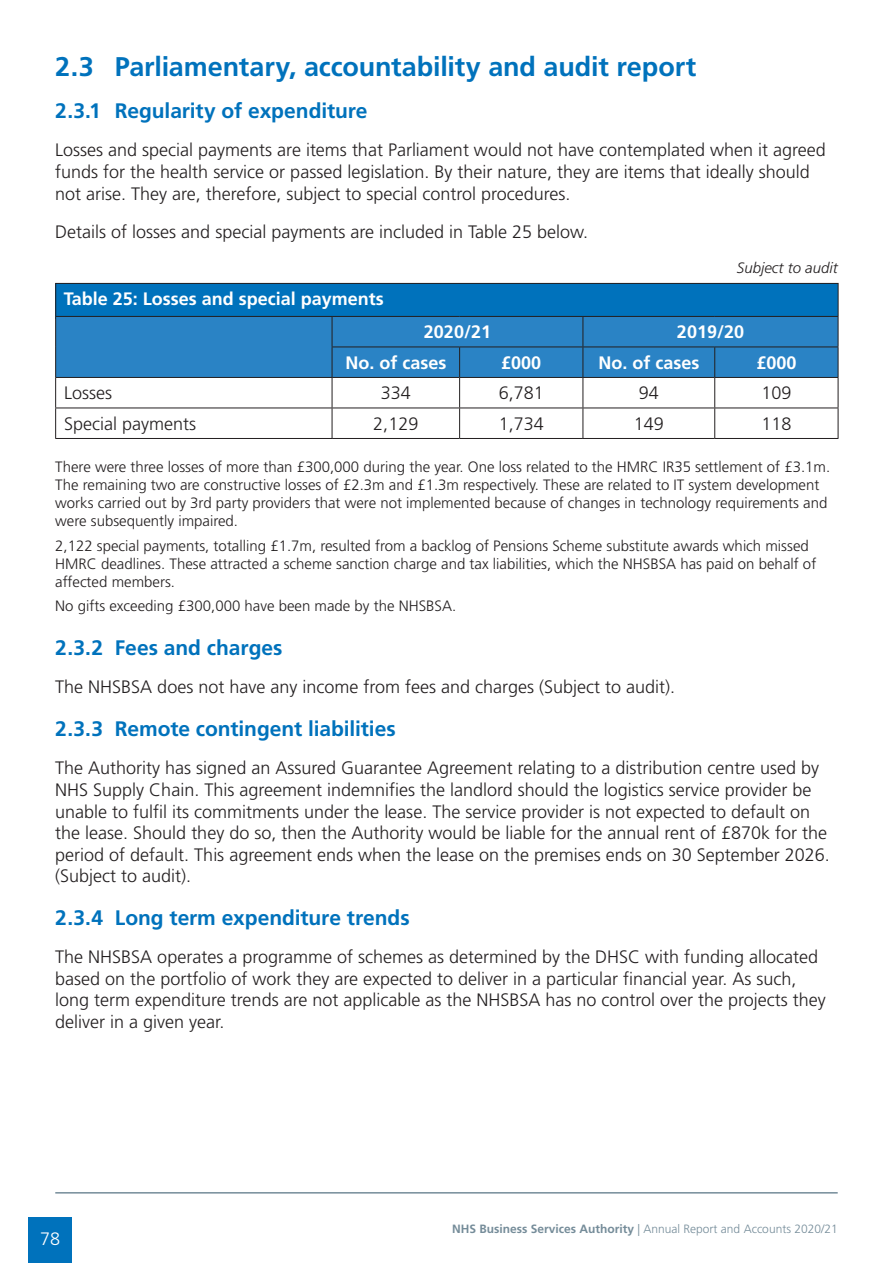
<style>
.page{position:relative;width:893px;height:1263px;background:#fff}
.page>*{position:absolute;margin:0;border:0;box-sizing:border-box;transform-origin:0 0}
.t1{font:700 27px "Frutiger LT Std";letter-spacing:-.005em;color:#0072bc}
.t2{font:700 21px "Frutiger LT Std";letter-spacing:-.005em;color:#0072bc}
.t3{font:300 18px/21.6px "Frutiger LT Std";color:#231f20}
.t4{font:700 18px "Frutiger LT Std";color:#fff}
.t5{font:300 18px "Frutiger LT Std";color:#fff}
.t6{font:300 15px/18px "Frutiger LT Std";color:#231f20}
.t7{font:italic 300 15px "Frutiger LT Std";color:#231f20}
.t8{font:300 12px "Frutiger LT Std";color:#758c99}
.s1{font-weight:700}
</style>
<div class="page">
<div style="left:28px;top:1217px;width:44px;height:46px;background:#0072bc"></div>
<hr style="left:55px;top:1192px;width:783px;height:1px;background:#758c99">
<div style="left:55px;top:283px;width:783px;height:35px;background:#0072bc"></div>
<div style="left:55px;top:283px;width:783px;height:34px;border:1px solid #231f20"></div>
<div style="left:56px;top:317px;width:782px;height:60px;background:#2a83c5"></div>
<hr style="left:583px;top:317px;width:1px;height:30px;background:#231f20">
<hr style="left:332px;top:347px;width:128px;height:1px;background:#231f20">
<hr style="left:460px;top:347px;width:123px;height:1px;background:#231f20">
<hr style="left:459px;top:347px;width:1px;height:30px;background:#231f20">
<hr style="left:583px;top:347px;width:132px;height:1px;background:#231f20">
<hr style="left:583px;top:347px;width:1px;height:30px;background:#231f20">
<hr style="left:715px;top:347px;width:123px;height:1px;background:#231f20">
<hr style="left:714px;top:347px;width:1px;height:30px;background:#231f20">
<hr style="left:459px;top:378px;width:1px;height:30px;background:#231f20">
<hr style="left:583px;top:378px;width:1px;height:30px;background:#231f20">
<hr style="left:714px;top:378px;width:1px;height:30px;background:#231f20">
<hr style="left:55px;top:408px;width:277px;height:1px;background:#231f20">
<hr style="left:332px;top:408px;width:128px;height:1px;background:#231f20">
<hr style="left:460px;top:408px;width:123px;height:1px;background:#231f20">
<hr style="left:459px;top:408px;width:1px;height:30px;background:#231f20">
<hr style="left:583px;top:408px;width:132px;height:1px;background:#231f20">
<hr style="left:583px;top:408px;width:1px;height:30px;background:#231f20">
<hr style="left:715px;top:408px;width:123px;height:1px;background:#231f20">
<hr style="left:714px;top:408px;width:1px;height:30px;background:#231f20">
<hr style="left:332px;top:316px;width:128px;height:1px;background:#231f20">
<hr style="left:460px;top:316px;width:123px;height:1px;background:#231f20">
<hr style="left:583px;top:316px;width:132px;height:1px;background:#231f20">
<hr style="left:715px;top:316px;width:123px;height:1px;background:#231f20">
<hr style="left:838px;top:317px;width:1px;height:30px;background:#231f20">
<hr style="left:838px;top:347px;width:1px;height:30px;background:#231f20">
<hr style="left:55px;top:378px;width:1px;height:30px;background:#231f20">
<hr style="left:55px;top:408px;width:1px;height:30px;background:#231f20">
<hr style="left:55px;top:438px;width:277px;height:1px;background:#231f20">
<hr style="left:332px;top:377px;width:128px;height:1px;background:#231f20">
<hr style="left:332px;top:378px;width:1px;height:30px;background:#231f20">
<hr style="left:460px;top:377px;width:123px;height:1px;background:#231f20">
<hr style="left:583px;top:377px;width:132px;height:1px;background:#231f20">
<hr style="left:715px;top:377px;width:123px;height:1px;background:#231f20">
<hr style="left:838px;top:378px;width:1px;height:30px;background:#231f20">
<hr style="left:332px;top:408px;width:1px;height:30px;background:#231f20">
<hr style="left:838px;top:408px;width:1px;height:30px;background:#231f20">
<hr style="left:332px;top:438px;width:128px;height:1px;background:#231f20">
<hr style="left:460px;top:438px;width:123px;height:1px;background:#231f20">
<hr style="left:583px;top:438px;width:132px;height:1px;background:#231f20">
<hr style="left:715px;top:438px;width:123px;height:1px;background:#231f20">
<hr style="left:55px;top:316px;width:277px;height:1px;background:#231f20">
<hr style="left:55px;top:317px;width:1px;height:30px;background:#231f20">
<hr style="left:332px;top:317px;width:1px;height:30px;background:#231f20">
<hr style="left:55px;top:347px;width:1px;height:30px;background:#231f20">
<hr style="left:332px;top:347px;width:1px;height:30px;background:#231f20">
<hr style="left:55px;top:377px;width:277px;height:1px;background:#231f20">
<h1 class="t1" style="left:55px;top:50px;width:642px">2.3 Parliamentary, accountability and audit report</h1>
<p class="t2" style="left:55px;top:98px;width:314px">2.3.1 Regularity of expenditure</p>
<p class="t3" style="left:55px;top:140px;width:772px">Losses and special payments are items that Parliament would not have contemplated when it agreed funds for the health service or passed legislation. By their nature, they are items that ideally should not arise. They are, therefore, subject to special control procedures.</p>
<p class="t3" style="left:55px;top:221px;width:534px">Details of losses and special payments are included in Table 25 below.</p>
<p class="t7" style="left:737px;top:259px;width:102px">Subject to audit</p>
<p class="t4" style="left:64px;top:289px;width:322px">Table 25: Losses and special payments</p>
<p class="t4" style="left:424px;top:322px;width:69px">2020/21</p>
<p class="t4" style="left:677px;top:322px;width:69px">2019/20</p>
<p class="t4" style="left:345px;top:352px;width:102px">No. of cases</p>
<p class="t4" style="left:501px;top:352px;width:42px">£000</p>
<p class="t4" style="left:598px;top:352px;width:102px">No. of cases</p>
<p class="t4" style="left:756px;top:352px;width:42px">£000</p>
<p class="t3" style="left:64px;top:383px;width:50px">Losses</p>
<p class="t3" style="left:381px;top:383px;width:32px">334</p>
<p class="t3" style="left:499px;top:383px;width:47px">6,781</p>
<p class="t3" style="left:639px;top:383px;width:22px">94</p>
<p class="t3" style="left:761px;top:383px;width:32px">109</p>
<p class="t3" style="left:64px;top:413px;width:133px">Special payments</p>
<p class="t3" style="left:373px;top:413px;width:47px">2,129</p>
<p class="t3" style="left:499px;top:413px;width:47px">1,734</p>
<p class="t3" style="left:634px;top:413px;width:32px">149</p>
<p class="t3" style="left:761px;top:413px;width:32px">118</p>
<p class="t6" style="left:55px;top:458px;width:776px">There were three losses of more than £300,000 during the year. One loss related to the HMRC IR35 settlement of £3.1m.<br>The remaining two are constructive losses of £2.3m and £1.3m respectively. These are related to IT system development works carried out by 3rd party providers that were not implemented because of changes in technology requirements and were subsequently impaired.</p>
<p class="t6" style="left:55px;top:537px;width:762px">2,122 special payments, totalling £1.7m, resulted from a backlog of Pensions Scheme substitute awards which missed<br>HMRC deadlines. These attracted a scheme sanction charge and tax liabilities, which the NHSBSA has paid on behalf of affected members.</p>
<p class="t6" style="left:55px;top:597px;width:402px">No gifts exceeding £300,000 have been made by the NHSBSA.</p>
<p class="t2" style="left:55px;top:635px;width:229px">2.3.2 Fees and charges</p>
<p class="t3" style="left:55px;top:677px;width:621px">The NHSBSA does not have any income from fees and charges (Subject to audit).</p>
<p class="t2" style="left:55px;top:716px;width:342px">2.3.3 Remote contingent liabilities</p>
<p class="t3" style="left:55px;top:757px;width:776px">The Authority has signed an Assured Guarantee Agreement relating to a distribution centre used by NHS Supply Chain. This agreement indemnifies the landlord should the logistics service provider be unable to fulfil its commitments under the lease. The service provider is not expected to default on the lease. Should they do so, then the Authority would be liable for the annual rent of £870k for the period of default. This agreement ends when the lease on the premises ends on 30 September 2026. (Subject to audit).</p>
<p class="t2" style="left:55px;top:905px;width:356px">2.3.4 Long term expenditure trends</p>
<p class="t3" style="left:55px;top:946px;width:772px">The NHSBSA operates a programme of schemes as determined by the DHSC with funding allocated based on the portfolio of work they are expected to deliver in a particular financial year. As such, long term expenditure trends are not applicable as the NHSBSA has no control over the projects they deliver in a given year.</p>
<p class="t5" style="left:40px;top:1229px;width:22px">78</p>
<p class="t8" style="left:452px;top:1222px;width:387px"><span class="s1">NHS Business Services Authority</span> | Annual Report and Accounts 2020/21</p>
</div>
